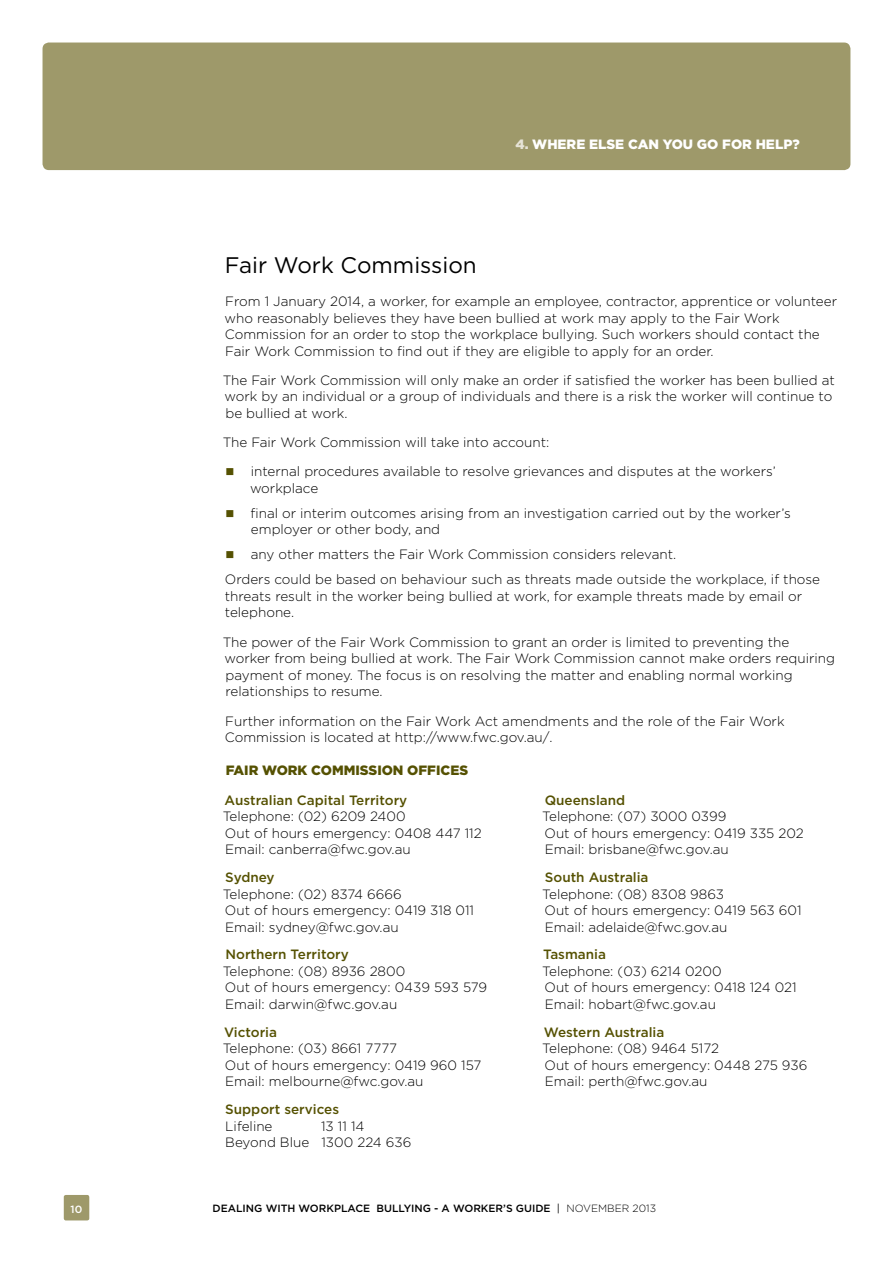
<style>
.page{position:relative;width:893px;height:1263px;background:#fff}
.page>*{position:absolute;margin:0;border:0;box-sizing:border-box;transform-origin:0 0}
.Header_2{font:22.5px "Gotham";color:#000}
.Body_copy{font:300 13.5px/16.5px "Gotham";color:#000}
.Header_4{font:500 13.5px "Gotham";color:#555102}
.Running_header{font:900 13.5px "Gotham";color:#fff}
.Header_3{font:900 13.5px "Gotham";color:#555102}
.t1{font:500 10.5px "Gotham";color:#000}
.t2{font:500 10.5px "Gotham";color:#fff}
.s1{color:#e6e3d6}
.s2{font-weight:400}
.s3{font-weight:300}
</style>
<div class="page">
<div style="left:43px;top:43px;width:807px;height:127px;background:#9e996a;border-radius:6px"></div>
<div style="left:64px;top:1195px;width:25px;height:25px;background:#9e996a;border-radius:2px"></div>
<p class="Running_header" style="left:515px;top:136px;width:286px"><span class="s1">4.</span> WHERE ELSE CAN YOU GO FOR HELP?</p>
<h2 class="Header_2" style="left:225px;top:252px;width:253px">Fair Work Commission</h2>
<p class="Body_copy" style="left:224px;top:293px;width:614px">From 1 January 2014, a worker, for example an employee, contractor, apprentice or volunteer who reasonably believes they have been bullied at work may apply to the Fair Work Commission for an order to stop the workplace bullying. Such workers should contact the Fair Work Commission to find out if they are eligible to apply for an order.</p>
<p class="Body_copy" style="left:223px;top:372px;width:614px">The Fair Work Commission will only make an order if satisfied the worker has been bullied at work by an individual or a group of individuals and there is a risk the worker will continue to be bullied at work.</p>
<p class="Body_copy" style="left:223px;top:434px;width:328px">The Fair Work Commission will take into account:</p>
<p class="Body_copy" style="left:250px;top:463px;width:527px">internal procedures available to resolve grievances and disputes at the workers’ workplace</p>
<p class="Body_copy" style="left:250px;top:505px;width:542px">final or interim outcomes arising from an investigation carried out by the worker’s employer or other body, and</p>
<p class="Body_copy" style="left:251px;top:546px;width:427px">any other matters the Fair Work Commission considers relevant.</p>
<p class="Body_copy" style="left:225px;top:571px;width:597px">Orders could be based on behaviour such as threats made outside the workplace, if those threats result in the worker being bullied at work, for example threats made by email or telephone.</p>
<p class="Body_copy" style="left:223px;top:634px;width:614px">The power of the Fair Work Commission to grant an order is limited to preventing the worker from being bullied at work. The Fair Work Commission cannot make orders requiring payment of money. The focus is on resolving the matter and enabling normal working relationships to resume.</p>
<p class="Body_copy" style="left:225px;top:712px;width:561px">Further information on the Fair Work Act amendments and the role of the Fair Work<br>Commission is located at http://www.fwc.gov.au/.</p>
<h3 class="Header_3" style="left:226px;top:762px;width:244px">FAIR WORK COMMISSION OFFICES</h3>
<h4 class="Header_4" style="left:225px;top:792px;width:184px">Australian Capital Territory</h4>
<p class="Body_copy" style="left:223px;top:808px;width:261px">Telephone: (02) 6209 2400<br>Out of hours emergency: 0408 447 112<br>Email: canberra@fwc.gov.au</p>
<h4 class="Header_4" style="left:545px;top:792px;width:82px">Queensland</h4>
<p class="Body_copy" style="left:542px;top:808px;width:263px">Telephone: (07) 3000 0399<br>Out of hours emergency: 0419 335 202<br>Email: brisbane@fwc.gov.au</p>
<h4 class="Header_4" style="left:225px;top:869px;width:51px">Sydney</h4>
<p class="Body_copy" style="left:223px;top:885px;width:253px">Telephone: (02) 8374 6666<br>Out of hours emergency: 0419 318 011<br>Email: sydney@fwc.gov.au</p>
<h4 class="Header_4" style="left:225px;top:946px;width:125px">Northern Territory</h4>
<p class="Body_copy" style="left:223px;top:963px;width:266px">Telephone: (08) 8936 2800<br>Out of hours emergency: 0439 593 579<br>Email: darwin@fwc.gov.au</p>
<h4 class="Header_4" style="left:224px;top:1024px;width:55px">Victoria</h4>
<p class="Body_copy" style="left:223px;top:1040px;width:260px">Telephone: (03) 8661 7777<br>Out of hours emergency: 0419 960 157<br>Email: melbourne@fwc.gov.au</p>
<h4 class="Header_4" style="left:225px;top:1101px;width:115px">Support services</h4>
<p class="Body_copy" style="left:225px;top:1117px;width:49px">Lifeline</p>
<p class="Body_copy" style="left:225px;top:1117px;width:188px;text-indent:96px">13 11 14<br>Beyond Blue 1300 224 636</p>
<h4 class="Header_4" style="left:545px;top:869px;width:105px">South Australia</h4>
<p class="Body_copy" style="left:542px;top:885px;width:261px">Telephone: (08) 8308 9863<br>Out of hours emergency: 0419 563 601<br>Email: adelaide@fwc.gov.au</p>
<h4 class="Header_4" style="left:543px;top:946px;width:64px">Tasmania</h4>
<p class="Body_copy" style="left:542px;top:963px;width:256px">Telephone: (03) 6214 0200<br>Out of hours emergency: 0418 124 021<br>Email: hobart@fwc.gov.au</p>
<h4 class="Header_4" style="left:544px;top:1024px;width:122px">Western Australia</h4>
<p class="Body_copy" style="left:542px;top:1040px;width:267px">Telephone: (08) 9464 5172<br>Out of hours emergency: 0448 275 936<br>Email: perth@fwc.gov.au</p>
<p class="t2" style="left:71px;top:1202px;width:13px">10</p>
<p class="t1" style="left:213px;top:1201px;width:445px">DEALING WITH WORKPLACE BULLYING - A WORKER’S GUIDE <span class="s2">|</span> <span class="s3">NOVEMBER 2013</span></p>
</div>
